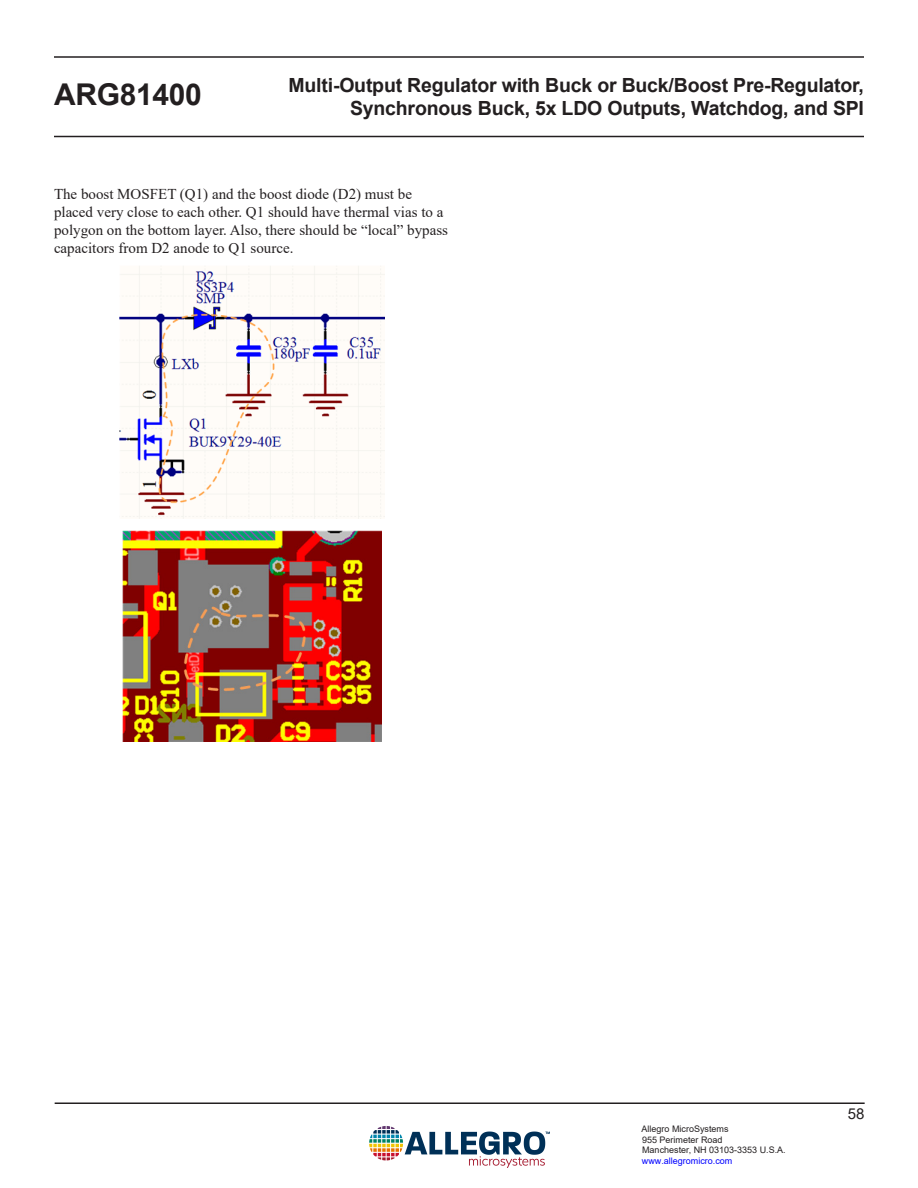
<style>
.page{position:relative;width:918px;height:1188px;background:#fff}
.page>*{position:absolute;margin:0;border:0;box-sizing:border-box;transform-origin:0 0}
.t1{font:700 30px "Arial";letter-spacing:-.01em;color:#231f20}
.t2{font:700 19.5px "Arial";letter-spacing:-.01em;color:#231f20}
.Normal_-_Follow_Page{font:15px/18px "Times New Roman";color:#231f20}
.t3{font:15px "Arial";color:#231f20}
.t4{font:9px/10.8px "Arial";color:#231f20}
.t5{font:9px "Arial";color:#00f}
</style>
<div class="page">
<hr style="left:55px;top:1102px;width:810px;height:2px;background:#231f20">
<hr style="left:54px;top:136px;width:810px;height:1px;background:#231f20">
<hr style="left:54px;top:56px;width:810px;height:2px;background:#231f20">
<img style="left:370px;top:1126px;width:180px;height:42px">
<img style="left:119px;top:266px;width:266px;height:252px">
<img style="left:122px;top:530px;width:260px;height:211px">
<h1 class="t1" style="left:54px;top:74px;width:149px">ARG81400</h1>
<h2 class="t2" style="left:289px;top:71px;width:577px">Multi-Output Regulator with Buck or Buck/Boost Pre-Regulator,</h2>
<h2 class="t2" style="left:350px;top:94px;width:515px">Synchronous Buck, 5x LDO Outputs, Watchdog, and SPI</h2>
<p class="Normal_-_Follow_Page" style="left:54px;top:185px;width:396px">The boost MOSFET (Q1) and the boost diode (D2) must be placed very close to each other. Q1 should have thermal vias to a polygon on the bottom layer. Also, there should be “local” bypass capacitors from D2 anode to Q1 source.</p>
<p class="t4" style="left:642px;top:1123px;width:146px">Allegro MicroSystems<br>955 Perimeter Road<br>Manchester, NH 03103-3353 U.S.A.</p>
<p class="t5" style="left:642px;top:1155px;width:92px">www.allegromicro.com</p>
<p class="t3" style="left:848px;top:1103px;width:18px">58</p>
</div>
